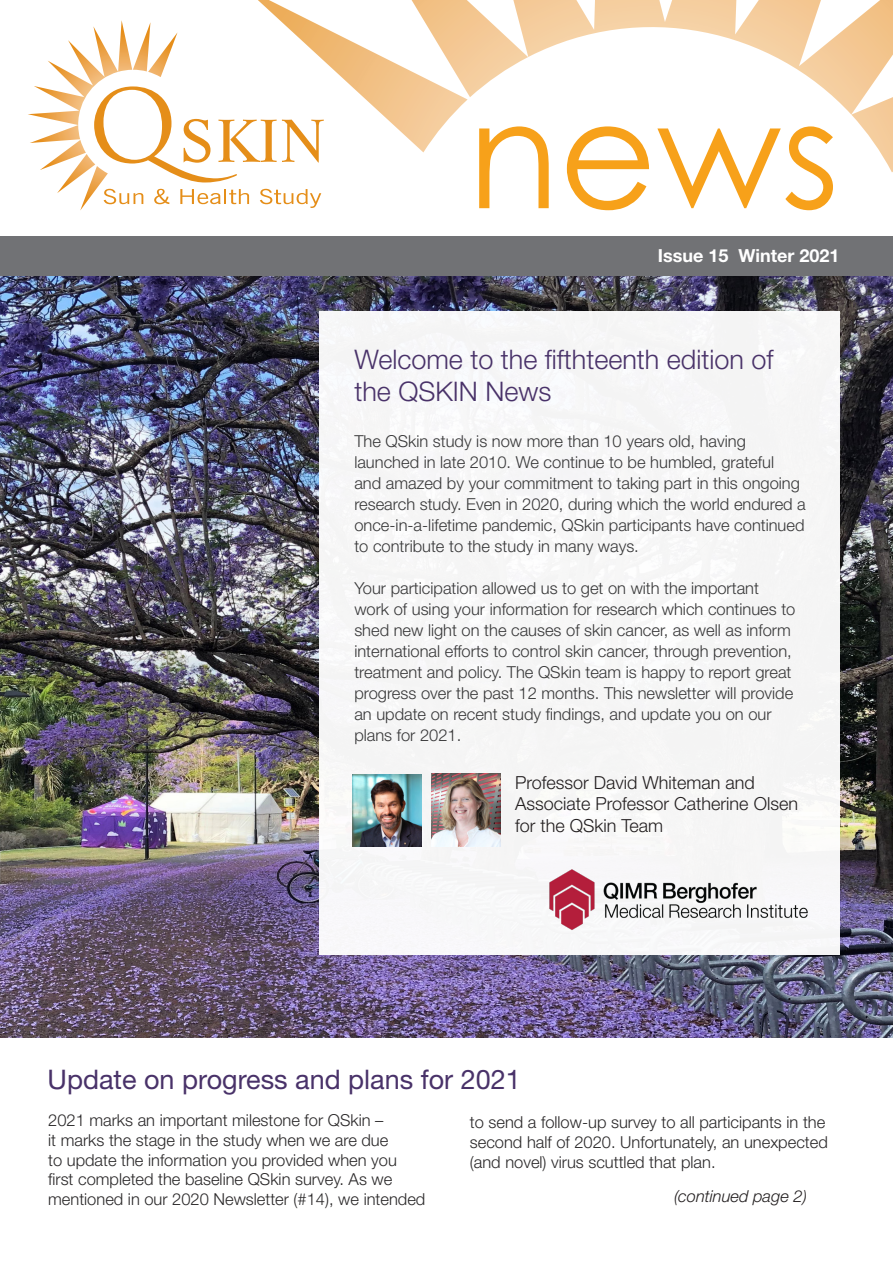
<style>
.page{position:relative;width:893px;height:1263px;background:#fff}
.page>*{position:absolute;margin:0;border:0;box-sizing:border-box;transform-origin:0 0}
.subheadings{font:150px "Century Gothic";color:#f7a11a}
.body_text_12pt{font:300 27px/32.4px "Helvetica Neue LT Std";color:#493269}
.t1{font:27px "Helvetica Neue LT Std";color:#493269}
.t2{font:300 18px/21.6px "Helvetica Neue LT Std";color:#231f20}
.t3{font:700 18px "Helvetica Neue LT Std";color:#fff}
.t4{font:300 16.5px/21px "Helvetica Neue LT Std";color:#383839}
.subheadings-2{font:300 16.5px/19.8px "Helvetica Neue LT Std";color:#2b292a}
.subheadings-3{font:italic 300 16.5px "Helvetica Neue LT Std";color:#231f20}
</style>
<div class="page">
<svg style="left:528px;top:0;width:365px;height:114px"></svg>
<svg style="left:851px;top:16px;width:42px;height:156px"></svg>
<img style="left:0;top:276px;width:893px;height:761px">
<div style="left:319px;top:311px;width:520px;height:644px;background:#f6f6f6"></div>
<img style="left:353px;top:774px;width:69px;height:72px">
<img style="left:432px;top:774px;width:68px;height:72px">
<div style="left:0;top:236px;width:893px;height:40px;background:#717275"></div>
<svg style="left:28px;top:0;width:500px;height:211px"></svg>
<img style="left:549px;top:869px;width:259px;height:61px">
<p class="subheadings" style="left:468px;top:49px;width:373px">news</p>
<p class="t3" style="left:642px;top:244px;width:183px">Issue 14 Winter 2020</p>
<p class="t3" style="left:658px;top:244px;width:183px">Issue 15 Winter 2021</p>
<p class="body_text_12pt" style="left:354px;top:342px;width:421px">Welcome to the fifthteenth edition of the QSKIN News</p>
<p class="t4" style="left:354px;top:430px;width:453px">The QSkin study is now more than 10 years old, having launched in late 2010. We continue to be humbled, grateful<br>and amazed by your commitment to taking part in this ongoing research study. Even in 2020, during which the world endured a once-in-a-lifetime pandemic, QSkin participants have continued to contribute to the study in many ways.</p>
<p class="t4" style="left:354px;top:577px;width:443px">Your participation allowed us to get on with the important work of using your information for research which continues to shed new light on the causes of skin cancer, as well as inform international efforts to control skin cancer, through prevention, treatment and policy. The QSkin team is happy to report great progress over the past 12 months. This newsletter will provide an update on recent study findings, and update you on our plans for 2021.</p>
<p class="t2" style="left:515px;top:771px;width:284px">Professor David Whiteman and<br>Associate Professor Catherine Olsen for the QSkin Team</p>
<p class="t1" style="left:48px;top:1063px;width:475px">Update on progress and plans for 2021</p>
<p class="subheadings-2" style="left:48px;top:1110px;width:379px">2021 marks an important milestone for QSkin –<br>it marks the stage in the study when we are due<br>to update the information you provided when you first completed the baseline QSkin survey. As we mentioned in our 2020 Newsletter (#14), we intended</p>
<p class="subheadings-2" style="left:470px;top:1112px;width:359px">to send a follow-up survey to all participants in the second half of 2020. Unfortunately, an unexpected (and novel) virus scuttled that plan.</p>
<p class="subheadings-3" style="left:674px;top:1187px;width:134px">(continued page 2)</p>
</div>
